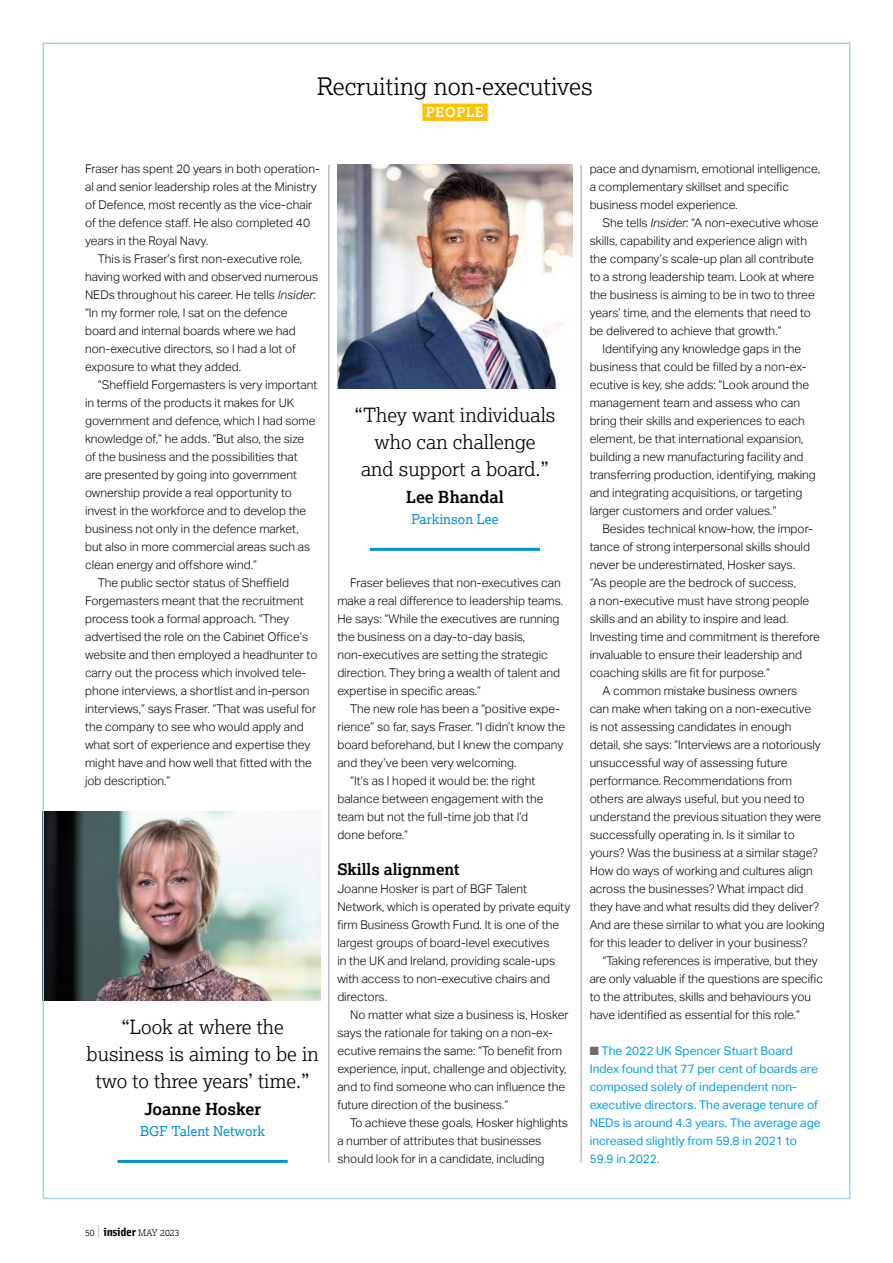
<style>
.page{position:relative;width:893px;height:1263px;background:#fff}
.page>*{position:absolute;margin:0;border:0;box-sizing:border-box;transform-origin:0 0}
.t1{font:300 24px "Lexia";color:#000}
.t2{font:300 19.5px/27px "Lexia";color:#000;text-align:center}
.t3{font:700 16.5px "Lexia";color:#000}
.t4{font:700 15.75px "Lexia";color:#000}
.t5{font:13.5px "Lexia";color:#0093d3}
.t6{font:700 13.5px "Lexia";letter-spacing:.06em;color:#fff}
.t7{font:300 12px/18px "Aktiv Grotesk";color:#000}
.t8{font:12px/18px "Aktiv Grotesk";color:#009fe3}
.t9{font:300 9px "Lexia";color:#000}
.s1{font-style:italic}
.s2{color:#6a6d6e}
.s3{font-family:"Aktiv Grotesk";font-weight:100;font-size:15px;color:#9d9d9c}
.s4{font-family:"Solex OT";font-weight:700;font-size:12px}
</style>
<div class="page">
<img style="left:46px;top:812px;width:274px;height:189px">
<div style="left:422px;top:104px;width:66px;height:17px;background:#fdc300"></div>
<hr style="left:328px;top:165px;width:1px;height:998px;background:#9d9d9c">
<hr style="left:581px;top:165px;width:1px;height:998px;background:#9d9d9c">
<img style="left:337px;top:165px;width:236px;height:224px">
<hr style="left:370px;top:548px;width:170px;height:3px;background:#0093d3">
<hr style="left:118px;top:1160px;width:170px;height:3px;background:#0093d3">
<h1 class="t1" style="left:317px;top:71px;width:277px">Recruiting non-executives</h1>
<p class="t6" style="left:426px;top:104px;width:59px">PEOPLE</p>
<p class="t7" style="left:85px;top:160px;width:236px">Fraser has spent 20 years in both operation&shy;al and senior leadership roles at the Ministry of Defence, most recently as the vice-chair of the defence staff. He also completed 40 years in the Royal Navy.</p>
<p class="t7" style="left:85px;top:250px;width:235px;text-indent:13px">This is Fraser’s first non-executive role, having worked with and observed numerous NEDs throughout his career. He tells <span class="s1">Insider</span>: “In my former role, I sat on the defence board and internal boards where we had non-executive directors, so I had a lot of exposure to what they added.</p>
<p class="t7" style="left:98px;top:376px;width:221px">“Sheffield Forgemasters is very important</p>
<p class="t7" style="left:85px;top:394px;width:211px">in terms of the products it makes for UK</p>
<p class="t7" style="left:85px;top:412px;width:232px">government and defence, which I had some</p>
<p class="t7" style="left:85px;top:430px;width:221px">knowledge of,” he adds. “But also, the size</p>
<p class="t7" style="left:85px;top:448px;width:214px">of the business and the possibilities that</p>
<p class="t7" style="left:85px;top:466px;width:214px">are presented by going into government</p>
<p class="t7" style="left:85px;top:484px;width:208px">ownership provide a real opportunity to</p>
<p class="t7" style="left:85px;top:502px;width:223px">invest in the workforce and to develop the</p>
<p class="t7" style="left:85px;top:520px;width:215px">business not only in the defence market,</p>
<p class="t7" style="left:85px;top:538px;width:227px">but also in more commercial areas such as</p>
<p class="t7" style="left:85px;top:556px;width:173px">clean energy and offshore wind.”</p>
<p class="t7" style="left:98px;top:574px;width:193px">The public sector status of Sheffield</p>
<p class="t7" style="left:85px;top:592px;width:220px">Forgemasters meant that the recruitment</p>
<p class="t7" style="left:85px;top:610px;width:205px">process took a formal approach. “They</p>
<p class="t7" style="left:85px;top:628px;width:225px">advertised the role on the Cabinet Office’s</p>
<p class="t7" style="left:85px;top:646px;width:234px">website and then employed a headhunter to</p>
<p class="t7" style="left:85px;top:664px;width:223px">carry out the process which involved tele-</p>
<p class="t7" style="left:85px;top:682px;width:226px">phone interviews, a shortlist and in-person</p>
<p class="t7" style="left:85px;top:700px;width:233px">interviews,” says Fraser. “That was useful for</p>
<p class="t7" style="left:85px;top:718px;width:220px">the company to see who would apply and</p>
<p class="t7" style="left:85px;top:736px;width:227px">what sort of experience and expertise they</p>
<p class="t7" style="left:85px;top:754px;width:228px">might have and how well that fitted with the</p>
<p class="t7" style="left:85px;top:772px;width:87px">job description.”</p>
<h2 class="t2" style="left:87px;top:1012px;width:234px">“Look at where the business is aiming to be in two to three years’ time.”</h2>
<h3 class="t3" style="left:144px;top:1098px;width:118px">Joanne Hosker</h3>
<p class="t5" style="left:140px;top:1122px;width:126px">BGF Talent Network</p>
<h2 class="t2" style="left:354px;top:400px;width:202px">“They want individuals who can challenge<br>and support a board.”</h2>
<h3 class="t3" style="left:406px;top:486px;width:99px">Lee Bhandal</h3>
<p class="t5" style="left:411px;top:510px;width:89px">Parkinson Lee</p>
<p class="t7" style="left:337px;top:574px;width:227px;text-indent:13px">Fraser believes that non-executives can make a real difference to leadership teams.<br>He says: “While the executives are running the business on a day-to-day basis, non-executives are setting the strategic direction. They bring a wealth of talent and expertise in specific areas.”</p>
<p class="t7" style="left:350px;top:700px;width:211px">The new role has been a “positive expe-</p>
<p class="t7" style="left:337px;top:718px;width:229px">rience” so far, says Fraser. “I didn’t know the</p>
<p class="t7" style="left:337px;top:736px;width:228px">board beforehand, but I knew the company</p>
<p class="t7" style="left:337px;top:754px;width:181px">and they’ve been very welcoming.</p>
<p class="t7" style="left:350px;top:772px;width:187px">“It’s as I hoped it would be: the right</p>
<p class="t7" style="left:337px;top:790px;width:208px">balance between engagement with the</p>
<p class="t7" style="left:337px;top:808px;width:192px">team but not the full-time job that I’d</p>
<p class="t7" style="left:337px;top:826px;width:72px">done before.”</p>
<h3 class="t4" style="left:337px;top:859px;width:124px">Skills alignment</h3>
<p class="t7" style="left:337px;top:880px;width:235px">Joanne Hosker is part of BGF Talent Network, which is operated by private equity firm Business Growth Fund. It is one of the largest groups of board-level executives<br>in the UK and Ireland, providing scale-ups with access to non-executive chairs and directors.</p>
<p class="t7" style="left:337px;top:1006px;width:233px;text-indent:13px">No matter what size a business is, Hosker says the rationale for taking on a non-ex&shy;ecutive remains the same: “To benefit from experience, input, challenge and objectivity, and to find someone who can influence the future direction of the business.”</p>
<p class="t7" style="left:337px;top:1114px;width:232px;text-indent:13px">To achieve these goals, Hosker highlights a number of attributes that businesses should look for in a candidate, including</p>
<p class="t7" style="left:590px;top:160px;width:232px">pace and dynamism, emotional intelligence, a complementary skillset and specific business model experience.</p>
<p class="t7" style="left:590px;top:214px;width:230px;text-indent:13px">She tells <span class="s1">Insider</span>: “A non-executive whose skills, capability and experience align with the company’s scale-up plan all contribute to a strong leadership team. Look at where the business is aiming to be in two to three years’ time, and the elements that need to be delivered to achieve that growth.”</p>
<p class="t7" style="left:590px;top:340px;width:228px;text-indent:13px">Identifying any knowledge gaps in the business that could be filled by a non-ex&shy;ecutive is key, she adds: “Look around the management team and assess who can bring their skills and experiences to each element, be that international expansion, building a new manufacturing facility and transferring production, identifying, making and integrating acquisitions, or targeting larger customers and order values.”</p>
<p class="t7" style="left:602px;top:520px;width:212px">Besides technical know-how, the impor-</p>
<p class="t7" style="left:590px;top:538px;width:222px">tance of strong interpersonal skills should</p>
<p class="t7" style="left:590px;top:556px;width:207px">never be underestimated, Hosker says.</p>
<p class="t7" style="left:590px;top:574px;width:208px">“As people are the bedrock of success,</p>
<p class="t7" style="left:590px;top:592px;width:221px">a non-executive must have strong people</p>
<p class="t7" style="left:590px;top:610px;width:200px">skills and an ability to inspire and lead.</p>
<p class="t7" style="left:590px;top:628px;width:232px">Investing time and commitment is therefore</p>
<p class="t7" style="left:590px;top:646px;width:214px">invaluable to ensure their leadership and</p>
<p class="t7" style="left:590px;top:664px;width:182px">coaching skills are fit for purpose.”</p>
<p class="t7" style="left:602px;top:682px;width:197px">A common mistake business owners</p>
<p class="t7" style="left:590px;top:700px;width:223px">can make when taking on a non-executive</p>
<p class="t7" style="left:590px;top:718px;width:203px">is not assessing candidates in enough</p>
<p class="t7" style="left:590px;top:736px;width:233px">detail, she says: “Interviews are a notoriously</p>
<p class="t7" style="left:590px;top:754px;width:199px">unsuccessful way of assessing future</p>
<p class="t7" style="left:590px;top:772px;width:204px">performance. Recommendations from</p>
<p class="t7" style="left:590px;top:790px;width:216px">others are always useful, but you need to</p>
<p class="t7" style="left:590px;top:808px;width:233px">understand the previous situation they were</p>
<p class="t7" style="left:590px;top:826px;width:207px">successfully operating in. Is it similar to</p>
<p class="t7" style="left:590px;top:844px;width:230px">yours? Was the business at a similar stage?</p>
<p class="t7" style="left:590px;top:862px;width:225px">How do ways of working and cultures align</p>
<p class="t7" style="left:590px;top:880px;width:215px">across the businesses? What impact did</p>
<p class="t7" style="left:590px;top:898px;width:231px">they have and what results did they deliver?</p>
<p class="t7" style="left:590px;top:916px;width:237px">And are these similar to what you are looking</p>
<p class="t7" style="left:590px;top:934px;width:219px">for this leader to deliver in your business?</p>
<p class="t7" style="left:602px;top:952px;width:217px">“Taking references is imperative, but they</p>
<p class="t7" style="left:590px;top:970px;width:235px">are only valuable if the questions are specific</p>
<p class="t7" style="left:590px;top:988px;width:223px">to the attributes, skills and behaviours you</p>
<p class="t7" style="left:590px;top:1006px;width:212px">have identified as essential for this role.”</p>
<p class="t8" style="left:590px;top:1042px;width:233px"><span class="s2">■</span> The 2022 UK Spencer Stuart Board Index found that 77 per cent of boards are composed solely of independent non&shy;executive directors. The average tenure of NEDs is around 4.3 years. The average age increased slightly from 59.8 in 2021 to 59.9 in 2022.</p>
<p class="t9" style="left:85px;top:1227px;width:96px">50 <span class="s3">|</span> <span class="s4">insider</span> MAY 2023</p>
</div>
